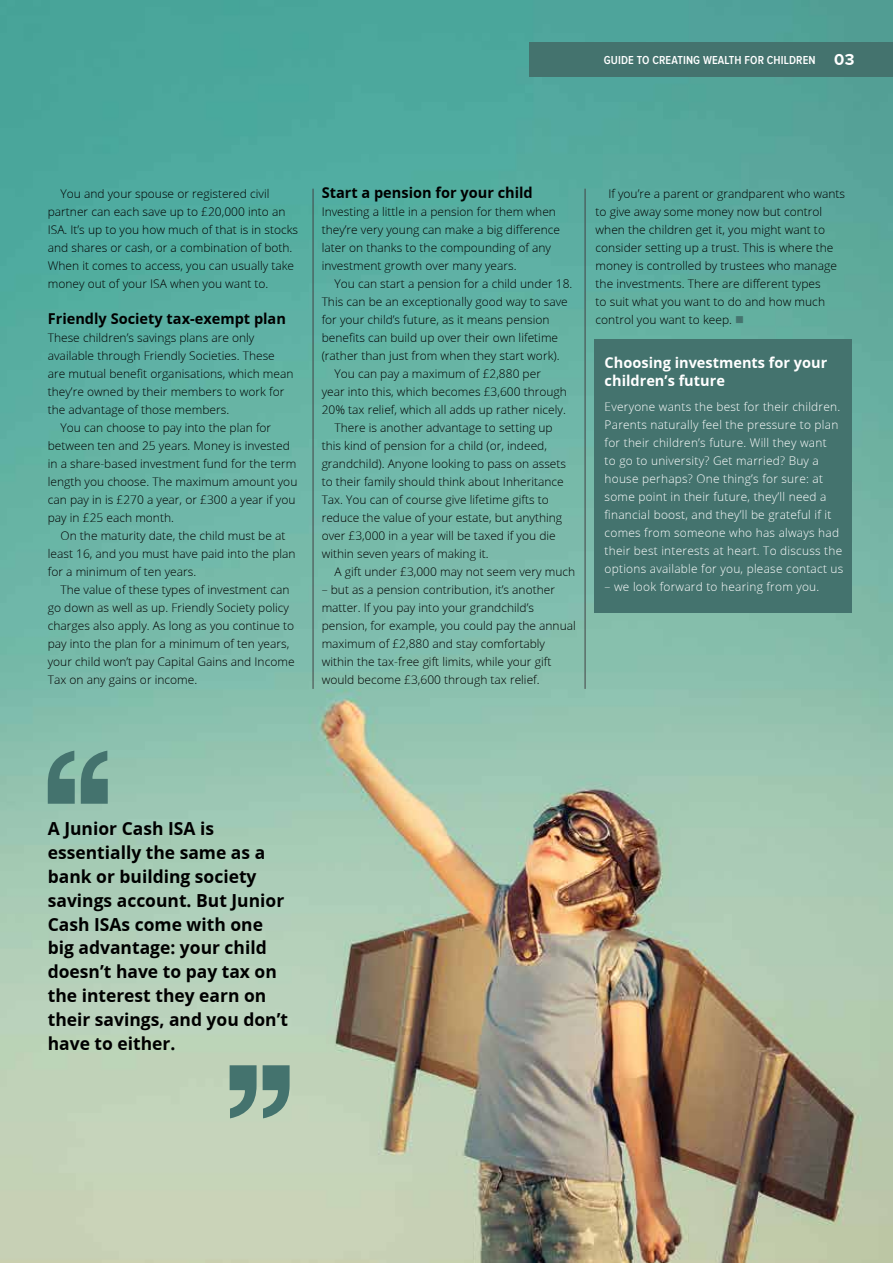
<style>
.page{position:relative;width:893px;height:1263px;background:#fff}
.page>*{position:absolute;margin:0;border:0;box-sizing:border-box;transform-origin:0 0}
.t1{font:700 18px/24px "Open Sans";color:#000}
.t2{font:700 15px "Open Sans";color:#000}
.t3{font:700 15px/18px "Open Sans";color:#fff}
.t4{font:300 12px/18px "Open Sans";color:#000}
.t5{font:300 12px/18px "Open Sans";letter-spacing:.02em;color:#fff}
.t6{font:600 12px "Proxima Nova Cond";letter-spacing:.01em;color:#fff}
.s1{font-family:"Proxima Nova";font-weight:700;font-size:16.5px}
.s2{color:#44736e}
</style>
<div class="page">
<img style="left:0;top:0;width:893px;height:1263px">
<div style="left:530px;top:43px;width:363px;height:34px;background:#44736e"></div>
<hr style="left:313px;top:189px;width:1px;height:500px;background:#434345">
<hr style="left:585px;top:189px;width:1px;height:500px;background:#434345">
<div style="left:594px;top:339px;width:257px;height:274px;background:#44736e"></div>
<svg style="left:48px;top:751px;width:27px;height:53px"></svg>
<svg style="left:81px;top:751px;width:27px;height:53px"></svg>
<svg style="left:263px;top:1065px;width:27px;height:53px"></svg>
<svg style="left:230px;top:1065px;width:27px;height:53px"></svg>
<p class="t6" style="left:604px;top:55px;width:252px">GUIDE TO CREATING WEALTH FOR CHILDREN <span class="s1">03</span></p>
<p class="t4" style="left:48px;top:184px;width:252px;text-indent:13px">You and your spouse or registered civil partner can each save up to £20,000 into an ISA. It’s up to you how much of that is in stocks and shares or cash, or a combination of both.<br>When it comes to access, you can usually take money out of your ISA when you want to.</p>
<p class="t2" style="left:48px;top:308px;width:240px">Friendly Society tax-exempt plan</p>
<p class="t4" style="left:48px;top:328px;width:208px">These children’s savings plans are only</p>
<p class="t4" style="left:48px;top:346px;width:229px">available through Friendly Societies. These</p>
<p class="t4" style="left:48px;top:364px;width:247px">are mutual benefit organisations, which mean</p>
<p class="t4" style="left:48px;top:382px;width:238px">they’re owned by their members to work for</p>
<p class="t4" style="left:48px;top:400px;width:183px">the advantage of those members.</p>
<p class="t4" style="left:61px;top:418px;width:212px">You can choose to pay into the plan for</p>
<p class="t4" style="left:48px;top:436px;width:244px">between ten and 25 years. Money is invested</p>
<p class="t4" style="left:48px;top:454px;width:250px">in a share-based investment fund for the term</p>
<p class="t4" style="left:48px;top:472px;width:251px">length you choose. The maximum amount you</p>
<p class="t4" style="left:48px;top:490px;width:249px">can pay in is £270 a year, or £300 a year if you</p>
<p class="t4" style="left:48px;top:508px;width:128px">pay in £25 each month.</p>
<p class="t4" style="left:61px;top:526px;width:226px">On the maturity date, the child must be at</p>
<p class="t4" style="left:48px;top:544px;width:249px">least 16, and you must have paid into the plan</p>
<p class="t4" style="left:48px;top:562px;width:150px">for a minimum of ten years.</p>
<p class="t4" style="left:61px;top:580px;width:230px">The value of these types of investment can</p>
<p class="t4" style="left:48px;top:598px;width:243px">go down as well as up. Friendly Society policy</p>
<p class="t4" style="left:48px;top:616px;width:248px">charges also apply. As long as you continue to</p>
<p class="t4" style="left:48px;top:634px;width:243px">pay into the plan for a minimum of ten years,</p>
<p class="t4" style="left:48px;top:652px;width:248px">your child won’t pay Capital Gains and Income</p>
<p class="t4" style="left:48px;top:670px;width:151px">Tax on any gains or income.</p>
<p class="t2" style="left:322px;top:182px;width:213px">Start a pension for your child</p>
<p class="t4" style="left:322px;top:202px;width:240px">Investing a little in a pension for them when they’re very young can make a big difference later on thanks to the compounding of any investment growth over many years.</p>
<p class="t4" style="left:334px;top:274px;width:240px">You can start a pension for a child under 18.</p>
<p class="t4" style="left:322px;top:292px;width:248px">This can be an exceptionally good way to save</p>
<p class="t4" style="left:322px;top:310px;width:229px">for your child’s future, as it means pension</p>
<p class="t4" style="left:322px;top:328px;width:238px">benefits can build up over their own lifetime</p>
<p class="t4" style="left:322px;top:346px;width:239px">(rather than just from when they start work).</p>
<p class="t4" style="left:334px;top:364px;width:208px">You can pay a maximum of £2,880 per</p>
<p class="t4" style="left:322px;top:382px;width:247px">year into this, which becomes £3,600 through</p>
<p class="t4" style="left:322px;top:400px;width:246px">20% tax relief, which all adds up rather nicely.</p>
<p class="t4" style="left:334px;top:418px;width:220px">There is another advantage to setting up</p>
<p class="t4" style="left:322px;top:436px;width:227px">this kind of pension for a child (or, indeed,</p>
<p class="t4" style="left:322px;top:454px;width:246px">grandchild). Anyone looking to pass on assets</p>
<p class="t4" style="left:322px;top:472px;width:244px">to their family should think about Inheritance</p>
<p class="t4" style="left:322px;top:490px;width:229px">Tax. You can of course give lifetime gifts to</p>
<p class="t4" style="left:322px;top:508px;width:242px">reduce the value of your estate, but anything</p>
<p class="t4" style="left:322px;top:526px;width:236px">over £3,000 in a year will be taxed if you die</p>
<p class="t4" style="left:322px;top:544px;width:169px">within seven years of making it.</p>
<p class="t4" style="left:334px;top:562px;width:242px">A gift under £3,000 may not seem very much</p>
<p class="t4" style="left:322px;top:580px;width:256px">– but as a pension contribution, it’s another matter. If you pay into your grandchild’s pension, for example, you could pay the annual maximum of £2,880 and stay comfortably within the tax-free gift limits, while your gift would become £3,600 through tax relief.</p>
<p class="t4" style="left:596px;top:184px;width:251px;text-indent:13px">If you’re a parent or grandparent who wants to give away some money now but control when the children get it, you might want to consider setting up a trust. This is where the money is controlled by trustees who manage the investments. There are different types<br>to suit what you want to do and how much control you want to keep. <span class="s2">■</span></p>
<p class="t3" style="left:605px;top:353px;width:224px">Choosing investments for your children’s future</p>
<p class="t5" style="left:605px;top:398px;width:240px">Everyone wants the best for their children.<br>Parents naturally feel the pressure to plan for their children’s future. Will they want<br>to go to university? Get married? Buy a house perhaps? One thing’s for sure: at some point in their future, they’ll need a financial boost, and they’ll be grateful if it comes from someone who has always had their best interests at heart. To discuss the options available for you, please contact us</p>
<p class="t5" style="left:605px;top:578px;width:216px">– we look forward to hearing from you.</p>
<p class="t1" style="left:48px;top:816px;width:242px">A Junior Cash ISA is essentially the same as a bank or building society savings account. But Junior<br>Cash ISAs come with one big advantage: your child doesn’t have to pay tax on the interest they earn on their savings, and you don’t have to either.</p>
</div>
